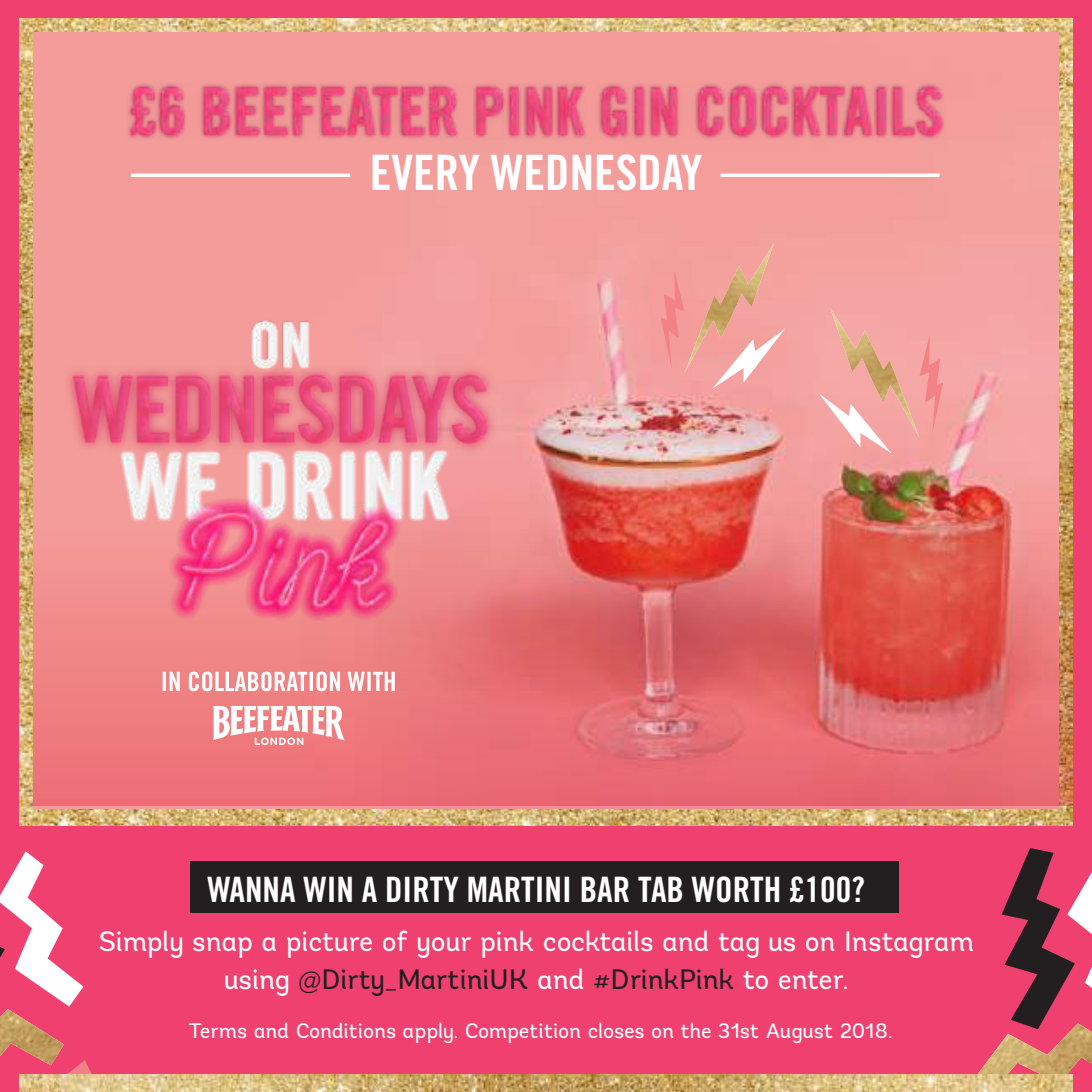
<style>
.page{position:relative;width:1092px;height:1092px;background:#fff}
.page>*{position:absolute;margin:0;border:0;box-sizing:border-box;transform-origin:0 0}
.t1{font:48.65px "Trade Gothic Bold Cond Twenty";color:#fff}
.t2{font:35px "Trade Gothic Bold Cond Twenty";color:#fff}
.t3{font:28px/38.5px "Andes";letter-spacing:-.005em;color:#fff;text-align:center}
.t4{font:21px "Andes";letter-spacing:-.01em;color:#fff}
.s1{color:#231f20}
</style>
<div class="page">
<div style="left:0;top:0;width:1091px;height:1091px;background:#ef4070"></div>
<svg style="left:0;top:851px;width:92px;height:240px"></svg>
<img style="left:0;top:1008px;width:64px;height:57px">
<svg style="left:1001px;top:848px;width:90px;height:175px"></svg>
<img style="left:978px;top:1023px;width:113px;height:67px">
<img style="left:20px;top:19px;width:1051px;height:806px">
<img style="left:34px;top:33px;width:1024px;height:775px">
<svg style="left:34px;top:521px;width:1037px;height:284px;background:#e46b6c"></svg>
<img style="left:20px;top:1074px;width:1051px;height:17px">
<div style="left:190px;top:861px;width:708px;height:52px;background:#231f20"></div>
<img style="left:61px;top:305px;width:435px;height:327px">
<svg style="left:213px;top:705px;width:131px;height:40px;background:#f6b8ba"></svg>
<svg style="left:163px;top:671px;width:232px;height:20px;background:#f6babb"></svg>
<svg style="left:660px;top:243px;width:125px;height:146px;background:#f0a49c"></svg>
<svg style="left:818px;top:308px;width:125px;height:145px;background:#f1a8a1"></svg>
<img style="left:98px;top:69px;width:875px;height:83px">
<svg style="left:720px;top:173px;width:219px;height:4px"></svg>
<svg style="left:131px;top:173px;width:219px;height:4px"></svg>
<h1 class="t1" style="left:370px;top:143px;width:334px">EVERY WEDNESDAY</h1>
<p class="t2" style="left:207px;top:868px;width:659px">WANNA WIN A DIRTY MARTINI BAR TAB WORTH £100?</p>
<p class="t3" style="left:98px;top:921px;width:877px">Simply snap a picture of your pink cocktails and tag us on Instagram using <span class="s1">@Dirty_MartiniUK</span> and <span class="s1">#DrinkPink</span> to enter.</p>
<p class="t4" style="left:188px;top:1017px;width:705px">Terms and Conditions apply. Competition closes on the 31st August 2018.</p>
</div>
